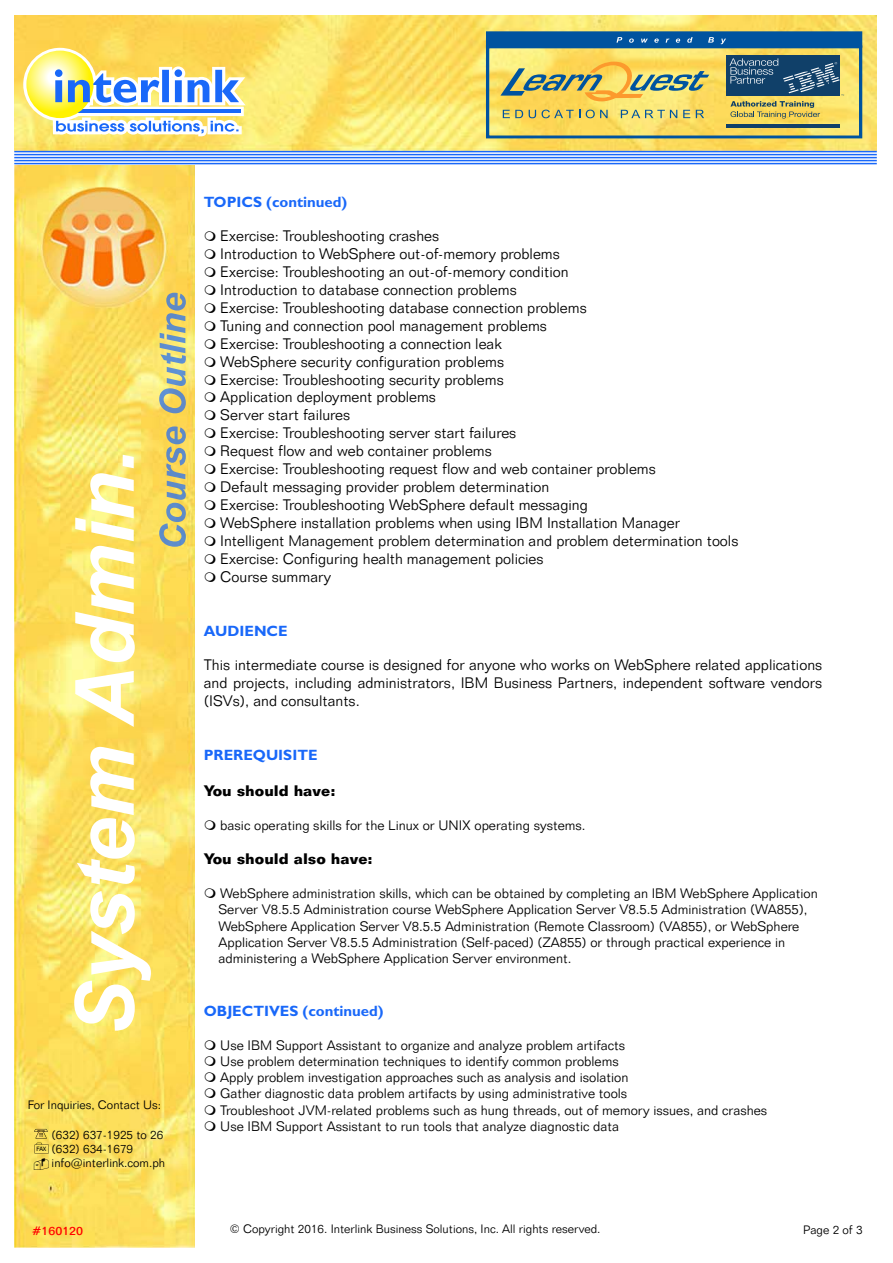
<style>
.page{position:relative;width:893px;height:1263px;background:#fff}
.page>*{position:absolute;margin:0;border:0;box-sizing:border-box;transform-origin:0 0}
.t1{font:italic 700 81.6px "Arial";color:#fff}
.t2{font:300 15px/18px "Folio BT";color:#000}
.t3{font:700 15px "Gill Sans";color:#1968f9}
.t4{font:700 15px "Folio BT";color:#000}
.t5{font:300 13.5px/16.2px "Folio BT";color:#000}
.t6{font:300 12px/14.4px "Folio BT";color:#000}
.t7{font:500 12px "Folio BT";color:#f00}
.t8{font:6px "Tahoma";color:#000}
</style>
<div class="page">
<img style="left:14px;top:164px;width:181px;height:1084px">
<img style="left:14px;top:16px;width:862px;height:135px">
<svg style="left:23px;top:48px;width:223px;height:88px"></svg>
<svg style="left:14px;top:152px;width:862px;height:11px"></svg>
<hr style="left:14px;top:151px;width:862px;height:1px;background:#1968f9">
<hr style="left:14px;top:154px;width:862px;height:1px;background:#1968f9">
<hr style="left:14px;top:157px;width:862px;height:1px;background:#1968f9">
<hr style="left:14px;top:160px;width:862px;height:1px;background:#1968f9">
<hr style="left:14px;top:163px;width:862px;height:1px;background:#1968f9">
<img style="left:159px;top:293px;width:27px;height:74px">
<img style="left:159px;top:367px;width:27px;height:180px">
<div style="left:726px;top:56px;width:113px;height:40px;background:#104069"></div>
<svg style="left:729px;top:58px;width:115px;height:61px"></svg>
<hr style="left:726px;top:124px;width:113px;height:4px;background:#104069">
<svg style="left:500px;top:62px;width:209px;height:39px"></svg>
<div style="left:486px;top:45px;width:376px;height:93px;border:3px solid #00539f"></div>
<div style="left:487px;top:33px;width:373px;height:13px;background:#00539f"></div>
<div style="left:486px;top:31px;width:376px;height:17px;border:3px solid #00539f"></div>
<svg style="left:616px;top:37px;width:6px;height:6px"></svg>
<svg style="left:629px;top:39px;width:4px;height:4px"></svg>
<svg style="left:641px;top:39px;width:6px;height:4px"></svg>
<svg style="left:654px;top:39px;width:4px;height:4px"></svg>
<svg style="left:675px;top:39px;width:5px;height:4px"></svg>
<svg style="left:687px;top:37px;width:5px;height:6px"></svg>
<svg style="left:708px;top:37px;width:6px;height:6px"></svg>
<svg style="left:720px;top:39px;width:6px;height:5px"></svg>
<svg style="left:502px;top:110px;width:71px;height:8px"></svg>
<svg style="left:579px;top:110px;width:15px;height:8px"></svg>
<svg style="left:600px;top:110px;width:7px;height:8px"></svg>
<svg style="left:620px;top:110px;width:57px;height:8px"></svg>
<svg style="left:683px;top:110px;width:21px;height:8px"></svg>
<svg style="left:34px;top:1129px;width:31px;height:42px"></svg>
<h1 class="t1" style="left:58px;top:1036px;width:588px;rotate:-90deg">System Admin.</h1>
<p class="t6" style="left:28px;top:1098px;width:135px">For Inquiries, Contact Us:</p>
<p class="t6" style="left:52px;top:1128px;width:115px">(632) 637-1925 to 26 (632) 634-1679 info@interlink.com.ph</p>
<p class="t8" style="left:36px;top:1146px;width:11px">FAX</p>
<p class="t7" style="left:32px;top:1224px;width:52px">#160120</p>
<p class="t3" style="left:204px;top:197px;width:145px">TOPICS (continued)</p>
<p class="t2" style="left:220px;top:228px;width:519px">Exercise: Troubleshooting crashes<br>Introduction to WebSphere out-of-memory problems<br>Exercise: Troubleshooting an out-of-memory condition<br>Introduction to database connection problems<br>Exercise: Troubleshooting database connection problems<br>Tuning and connection pool management problems<br>Exercise: Troubleshooting a connection leak<br>WebSphere security configuration problems<br>Exercise: Troubleshooting security problems<br>Application deployment problems<br>Server start failures<br>Exercise: Troubleshooting server start failures<br>Request flow and web container problems<br>Exercise: Troubleshooting request flow and web container problems<br>Default messaging provider problem determination<br>Exercise: Troubleshooting WebSphere default messaging<br>WebSphere installation problems when using IBM Installation Manager Intelligent Management problem determination and problem determination tools Exercise: Configuring health management policies<br>Course summary</p>
<p class="t3" style="left:204px;top:626px;width:85px">AUDIENCE</p>
<p class="t2" style="left:204px;top:657px;width:620px;text-align:justify">This intermediate course is designed for anyone who works on WebSphere related applications and projects, including administrators, IBM Business Partners, independent software vendors (ISVs), and consultants.</p>
<p class="t3" style="left:204px;top:750px;width:115px">PREREQUISITE</p>
<p class="t4" style="left:204px;top:782px;width:133px">You should have:</p>
<p class="t5" style="left:220px;top:818px;width:367px">basic operating skills for the Linux or UNIX operating systems.</p>
<p class="t4" style="left:204px;top:850px;width:170px">You should also have:</p>
<p class="t5" style="left:218px;top:886px;width:600px">WebSphere administration skills, which can be obtained by completing an IBM WebSphere Application Server V8.5.5 Administration course WebSphere Application Server V8.5.5 Administration (WA855), WebSphere Application Server V8.5.5 Administration (Remote Classroom) (VA855), or WebSphere Application Server V8.5.5 Administration (Self-paced) (ZA855) or through practical experience in administering a WebSphere Application Server environment.</p>
<p class="t3" style="left:204px;top:1006px;width:181px">OBJECTIVES (continued)</p>
<p class="t5" style="left:220px;top:1038px;width:548px">Use IBM Support Assistant to organize and analyze problem artifacts<br>Use problem determination techniques to identify common problems<br>Apply problem investigation approaches such as analysis and isolation<br>Gather diagnostic data problem artifacts by using administrative tools<br>Troubleshoot JVM-related problems such as hung threads, out of memory issues, and crashes Use IBM Support Assistant to run tools that analyze diagnostic data</p>
<p class="t6" style="left:230px;top:1222px;width:372px">© Copyright 2016. Interlink Business Solutions, Inc. All rights reserved.</p>
<p class="t6" style="left:803px;top:1224px;width:61px">Page 2 of 3</p>
</div>
